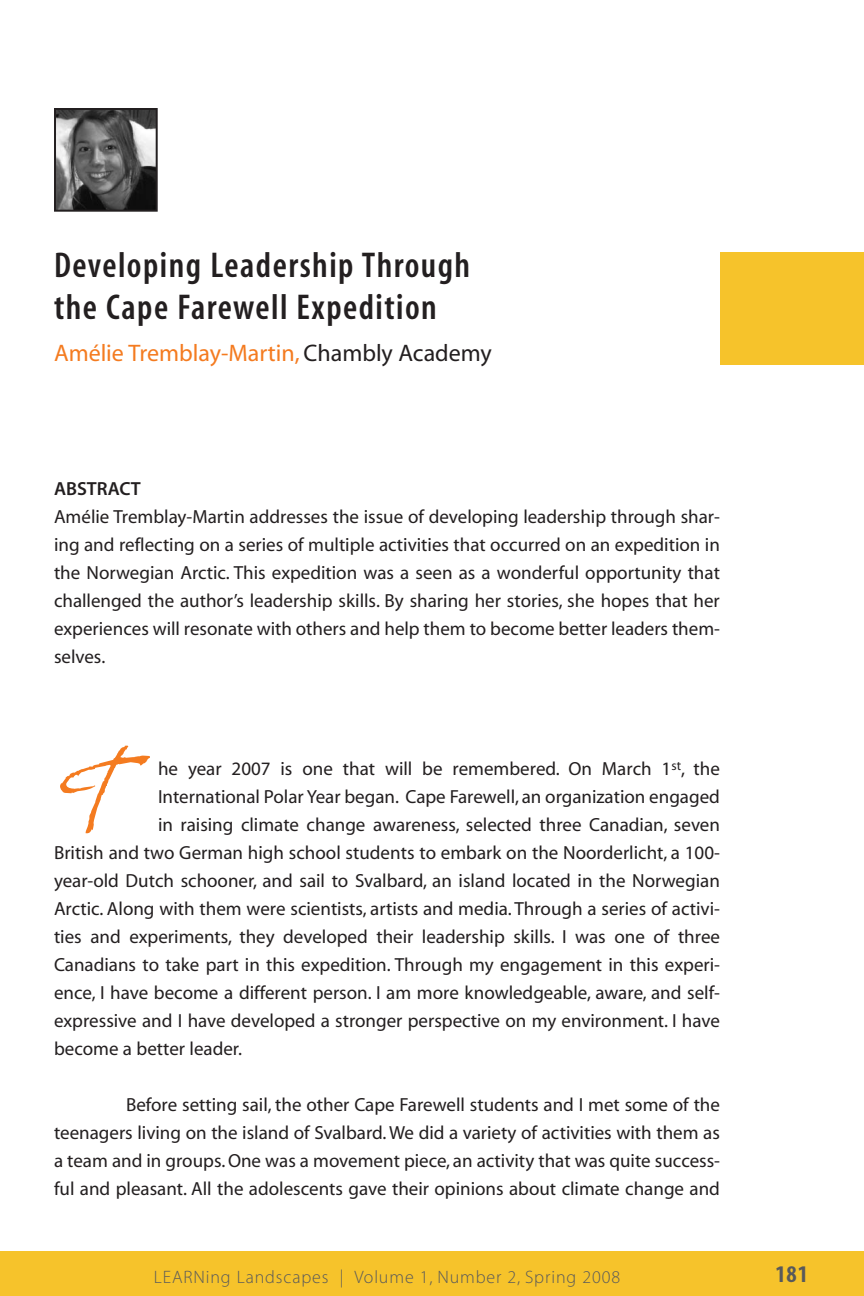
<style>
.page{position:relative;width:864px;height:1296px;background:#fff}
.page>*{position:absolute;margin:0;border:0;box-sizing:border-box;transform-origin:0 0}
.t1{font:italic 109.8px "Grimshaw Hand ITC";color:#f47b20}
.t2{font:36px/42px "Myriad MM 565 300";letter-spacing:.04em;color:#231f20}
.t3{font:24px "Myriad MM 406 600";color:#f47b20}
.t4{font:24px "Myriad MM 700 300";color:#58595b}
.t5{font:19px/28px "Myriad MM 406 600";color:#231f20;text-align:justify}
.t6{font:19px "Myriad MM 565 600";color:#231f20}
.t7{font:18px "Myriad MM 215 600";letter-spacing:.05em;color:#58595b}
.s1{color:#231f20}
</style>
<div class="page">
<div style="left:0;top:1251px;width:864px;height:45px;background:#f6c32b"></div>
<div style="left:720px;top:252px;width:144px;height:112px;background:#f6c32b"></div>
<img style="left:57px;top:111px;width:98px;height:98px">
<div style="left:54px;top:108px;width:104px;height:104px;border:2px solid #231f20"></div>
<h2 class="t2" style="left:54px;top:246px;width:418px">Developing Leadership Through the Cape Farewell Expedition</h2>
<p class="t3" style="left:54px;top:344px;width:439px">Amélie Tremblay-Martin, <span class="s1">Chambly Academy</span></p>
<p class="t6" style="left:54px;top:481px;width:88px">ABSTRACT</p>
<p class="t5" style="left:54px;top:504px;width:668px">Amélie Tremblay-Martin addresses the issue of developing leadership through shar&shy;ing and reflecting on a series of multiple activities that occurred on an expedition in the Norwegian Arctic. This expedition was a seen as a wonderful opportunity that challenged the author’s leadership skills. By sharing her stories, she hopes that her experiences will resonate with others and help them to become better leaders them&shy;selves.</p>
<h1 class="t1" style="left:54px;top:746px;width:81px">T</h1>
<p class="t5" style="left:158px;top:756px;width:564px">he year 2007 is one that will be remembered. On March 1<sup>st</sup>, the</p>
<p class="t5" style="left:158px;top:784px;width:563px">International Polar Year began. Cape Farewell, an organization engaged</p>
<p class="t5" style="left:158px;top:812px;width:564px">in raising climate change awareness, selected three Canadian, seven</p>
<p class="t5" style="left:54px;top:840px;width:667px">British and two German high school students to embark on the Noorderlicht, a 100-</p>
<p class="t5" style="left:54px;top:868px;width:667px">year-old Dutch schooner, and sail to Svalbard, an island located in the Norwegian</p>
<p class="t5" style="left:54px;top:896px;width:667px">Arctic. Along with them were scientists, artists and media. Through a series of activi-</p>
<p class="t5" style="left:54px;top:924px;width:668px">ties and experiments, they developed their leadership skills. I was one of three</p>
<p class="t5" style="left:54px;top:952px;width:668px">Canadians to take part in this expedition. Through my engagement in this experi-</p>
<p class="t5" style="left:54px;top:980px;width:668px">ence, I have become a different person. I am more knowledgeable, aware, and self-</p>
<p class="t5" style="left:54px;top:1008px;width:667px">expressive and I have developed a stronger perspective on my environment. I have</p>
<p class="t5" style="left:54px;top:1036px;width:190px">become a better leader.</p>
<p class="t5" style="left:54px;top:1092px;width:668px;text-indent:72px">Before setting sail, the other Cape Farewell students and I met some of the teenagers living on the island of Svalbard. We did a variety of activities with them as a team and in groups. One was a movement piece, an activity that was quite success&shy;ful and pleasant. All the adolescents gave their opinions about climate change and</p>
<p class="t7" style="left:154px;top:1271px;width:468px">LEARNing Landscapes | Volume 1, Number 2, Spring 2008</p>
<p class="t4" style="left:775px;top:1265px;width:34px">181</p>
</div>
